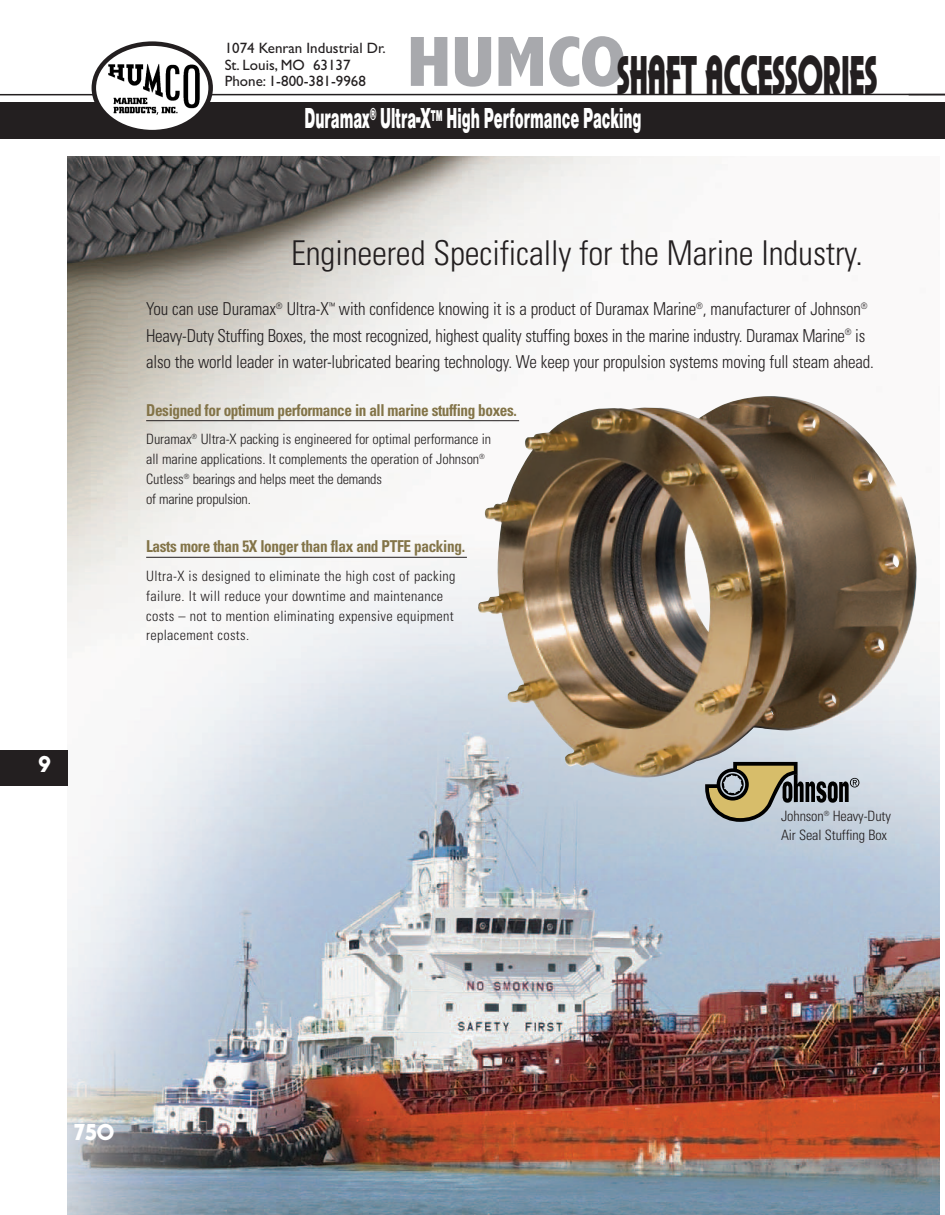
<style>
.page{position:relative;width:945px;height:1215px;background:#fff}
.page>*{position:absolute;margin:0;border:0;box-sizing:border-box;transform-origin:0 0}
.t1{font:57px "Plaza D Ultr";color:#231f20;scale:.61 1}
.t2{font:34.2px "Univers Condensed Light+NOLPDU";letter-spacing:-.005em;color:#231f20}
.t3{font:30px "Nimbus San D Blac";color:#fff;scale:.5 1}
.t4{font:24px "Plaza D Ultr";color:#fff}
.t5{font:17.85px/26.4px "Univers Condensed Light+NOLPDU";letter-spacing:-.01em;color:#231f20;scale:.95 1}
.t6{font:16.35px "Univers Condensed Bold+JPTDVW";letter-spacing:-.025em;color:#837448;scale:.93 1}
.t7{font:15px/16.5px "Gill Sans";color:#231f20}
.t8{font:14.25px/20px "Univers Condensed Light+NOLPDU";letter-spacing:-.005em;color:#231f20}
.t9{font:14.25px/20px "Univers Condensed Light+NOLPDU";letter-spacing:.02em;color:#231f20}
.s1{font-family:"Abadi";font-weight:800;font-stretch:condensed;font-size:71.85px;color:#a8a9ad}
</style>
<div class="page">
<hr style="left:0;top:94px;width:945px;height:1px;background:#231f20">
<div style="left:0;top:102px;width:945px;height:37px;background:#231f20"></div>
<svg style="left:92px;top:41px;width:121px;height:89px"></svg>
<img style="left:68px;top:157px;width:872px;height:1058px">
<hr style="left:146px;top:420px;width:373px;height:1px;background:#231f20">
<hr style="left:146px;top:557px;width:321px;height:1px;background:#231f20">
<img style="left:478px;top:396px;width:441px;height:385px">
<svg style="left:705px;top:762px;width:154px;height:60px;background:#9b9b8e"></svg>
<div style="left:0;top:750px;width:68px;height:35px;background:#231f20"></div>
<h3 class="t4" style="left:38px;top:749px;width:14px">9</h3>
<h1 class="t1" style="left:407px;top:41px;width:773px"><span class="s1">HUMCO</span>SHAFT ACCESSORIES</h1>
<p class="t7" style="left:225px;top:40px;width:163px">1074 Kenran Industrial Dr.<br>St. Louis, MO 63137<br>Phone: 1-800-381-9968</p>
<h3 class="t3" style="left:304px;top:100px;width:676px">Duramax<sup>®</sup> Ultra-X<sup>TM</sup> High Performance Packing</h3>
<h2 class="t2" style="left:291px;top:240px;width:573px">Engineered Specifically for the Marine Industry.</h2>
<p class="t5" style="left:146px;top:297px;width:768px">You can use Duramax<sup>®</sup> Ultra-X<sup>™</sup> with confidence knowing it is a product of Duramax Marine<sup>®</sup>, manufacturer of Johnson<sup>®<br></sup>Heavy-Duty Stuffing Boxes, the most recognized, highest quality stuffing boxes in the marine industry. Duramax Marine<sup>®</sup> is also the world leader in water-lubricated bearing technology. We keep your propulsion systems moving full steam ahead.</p>
<p class="t6" style="left:146px;top:404px;width:400px">Designed for optimum performance in all marine stuffing boxes.</p>
<p class="t8" style="left:146px;top:430px;width:347px">Duramax<sup>®</sup> Ultra-X packing is engineered for optimal performance in all marine applications. It complements the operation of Johnson<sup>® </sup>Cutless<sup>®</sup> bearings and helps meet the demands<br>of marine propulsion.</p>
<p class="t6" style="left:146px;top:541px;width:344px">Lasts more than 5X longer than flax and PTFE packing.</p>
<p class="t9" style="left:146px;top:567px;width:311px">Ultra-X is designed to eliminate the high cost of packing failure. It will reduce your downtime and maintenance costs – not to mention eliminating expensive equipment replacement costs.</p>
<p class="t8" style="left:781px;top:808px;width:111px;line-height:18.6px">Johnson<sup>®</sup> Heavy-Duty<br>Air Seal Stuffing Box</p>
<h3 class="t4" style="left:74px;top:1118px;width:41px">750</h3>
</div>
